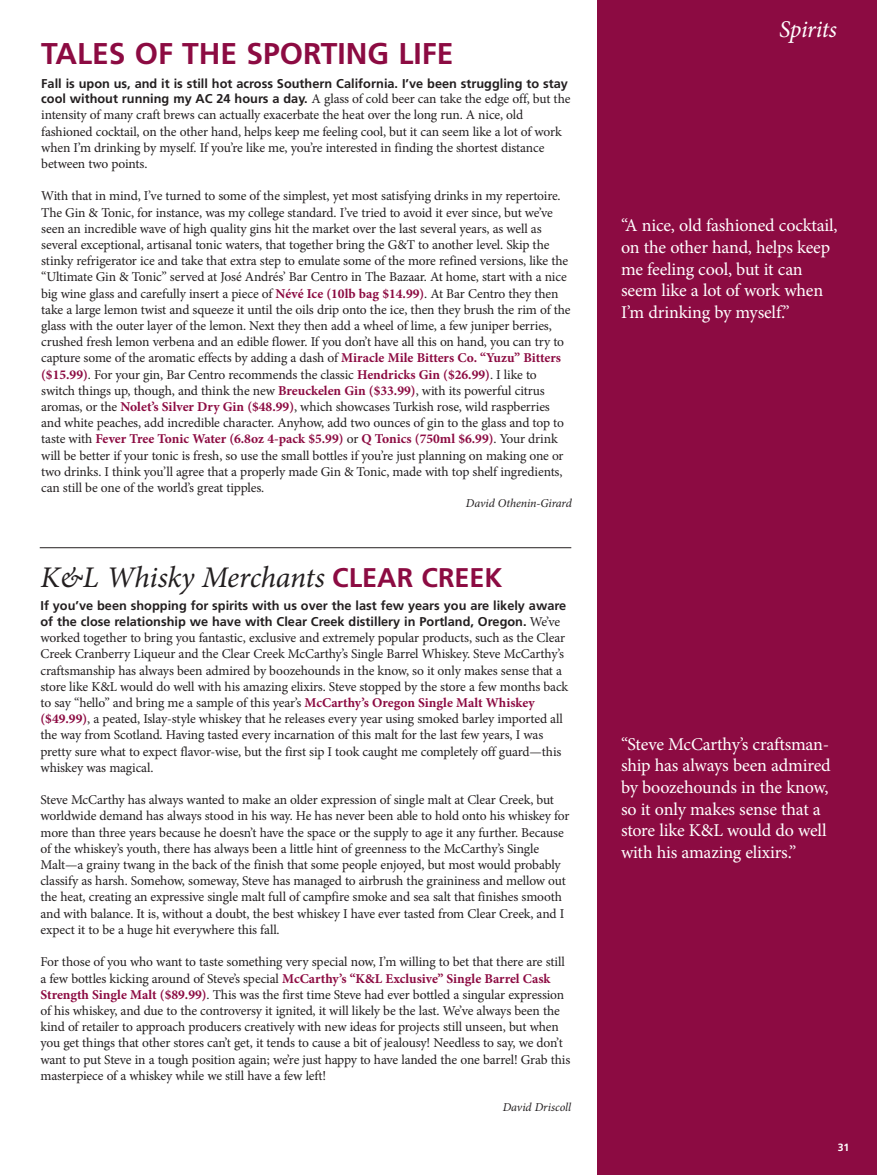
<style>
.page{position:relative;width:891px;height:1175px;background:#fff}
.page>*{position:absolute;margin:0;border:0;box-sizing:border-box;transform-origin:0 0}
.t1{font:italic 30px "Minion Pro";letter-spacing:-.015em;color:#231f20}
.t2{font:700 30px "Frutiger LT Std";color:#8c0b42}
.t3{font:italic 24px "Minion Pro";letter-spacing:-.02em;color:#fff}
.t4{font:18px/21.6px "Minion Pro";letter-spacing:-.01em;color:#fff}
.t5{font:13.5px/16.2px "Minion Pro";letter-spacing:-.015em;color:#231f20}
.t6{font:700 12.75px/15.6px "Frutiger LT Std";color:#231f20}
.t7{font:italic 12px "Minion Pro";letter-spacing:-.005em;color:#231f20}
.t8{font:700 10.5px "Frutiger LT Std";color:#fff}
.s1{font-family:"Frutiger LT Std";font-weight:700;font-size:12.75px}
.s2{font-weight:700;color:#8c0b42}
.s3{font-family:"Frutiger LT Std";font-weight:700;font-style:normal;font-size:27px;color:#8c0b42}
.s4{font-family:"Minion Pro";font-weight:400;font-size:13.5px}
</style>
<div class="page">
<div style="left:598px;top:0;width:279px;height:1174px;background:#8c0b42"></div>
<hr style="left:40px;top:547px;width:531px;height:1px;background:#231f20">
<h1 class="t2" style="left:41px;top:42px;width:414px">TALES OF THE SPORTING LIFE</h1>
<p class="t6" style="left:41px;top:76px;width:528px">Fall is upon us, and it is still hot across Southern California. I’ve been struggling to stay</p>
<p class="t5" style="left:41px;top:92px;width:531px"><span class="s1">cool without running my AC 24 hours a day.</span> A glass of cold beer can take the edge off, but the intensity of many craft brews can actually exacerbate the heat over the long run. A nice, old fashioned cocktail, on the other hand, helps keep me feeling cool, but it can seem like a lot of work when I’m drinking by myself. If you’re like me, you’re interested in finding the shortest distance between two points.</p>
<p class="t5" style="left:41px;top:189px;width:531px">With that in mind, I’ve turned to some of the simplest, yet most satisfying drinks in my repertoire.<br>The Gin &amp; Tonic, for instance, was my college standard. I’ve tried to avoid it ever since, but we’ve seen an incredible wave of high quality gins hit the market over the last several years, as well as several exceptional, artisanal tonic waters, that together bring the G&amp;T to another level. Skip the stinky refrigerator ice and take that extra step to emulate some of the more refined versions, like the “Ultimate Gin &amp; Tonic” served at José Andrés’ Bar Centro in The Bazaar. At home, start with a nice big wine glass and carefully insert a piece of <span class="s2">Névé Ice (10lb bag $14.99)</span>. At Bar Centro they then take a large lemon twist and squeeze it until the oils drip onto the ice, then they brush the rim of the glass with the outer layer of the lemon. Next they then add a wheel of lime, a few juniper berries, crushed fresh lemon verbena and an edible flower. If you don’t have all this on hand, you can try to capture some of the aromatic effects by adding a dash of <span class="s2">Miracle Mile Bitters Co. “Yuzu” Bitters ($15.99)</span>. For your gin, Bar Centro recommends the classic <span class="s2">Hendricks Gin ($26.99)</span>. I like to switch things up, though, and think the new <span class="s2">Breuckelen Gin ($33.99)</span>, with its powerful citrus aromas, or the <span class="s2">Nolet’s Silver Dry Gin ($48.99)</span>, which showcases Turkish rose, wild raspberries and white peaches, add incredible character. Anyhow, add two ounces of gin to the glass and top to taste with <span class="s2">Fever Tree Tonic Water (6.8oz 4-pack $5.99)</span> or <span class="s2">Q Tonics (750ml $6.99)</span>. Your drink will be better if your tonic is fresh, so use the small bottles if you’re just planning on making one or two drinks. I think you’ll agree that a properly made Gin &amp; Tonic, made with top shelf ingredients, can still be one of the world’s great tipples.</p>
<p class="t7" style="left:466px;top:498px;width:107px">David Othenin-Girard</p>
<h1 class="t1" style="left:40px;top:565px;width:464px">K&amp;L Whisky Merchants <span class="s3">CLEAR CREEK</span></h1>
<p class="t6" style="left:40px;top:599px;width:527px">If you’ve been shopping for spirits with us over the last few years you are likely aware of the close relationship we have with Clear Creek distillery in Portland, Oregon. <span class="s4">We’ve</span></p>
<p class="t5" style="left:41px;top:631px;width:529px">worked together to bring you fantastic, exclusive and extremely popular products, such as the Clear Creek Cranberry Liqueur and the Clear Creek McCarthy’s Single Barrel Whiskey. Steve McCarthy’s craftsmanship has always been admired by boozehounds in the know, so it only makes sense that a store like K&amp;L would do well with his amazing elixirs. Steve stopped by the store a few months back to say “hello” and bring me a sample of this year’s <span class="s2">McCarthy’s Oregon Single Malt Whiskey ($49.99)</span>, a peated, Islay-style whiskey that he releases every year using smoked barley imported all the way from Scotland. Having tasted every incarnation of this malt for the last few years, I was pretty sure what to expect flavor-wise, but the first sip I took caught me completely off guard—this whiskey was magical.</p>
<p class="t5" style="left:41px;top:793px;width:531px">Steve McCarthy has always wanted to make an older expression of single malt at Clear Creek, but worldwide demand has always stood in his way. He has never been able to hold onto his whiskey for more than three years because he doesn’t have the space or the supply to age it any further. Because of the whiskey’s youth, there has always been a little hint of greenness to the McCarthy’s Single Malt—a grainy twang in the back of the finish that some people enjoyed, but most would probably classify as harsh. Somehow, someway, Steve has managed to airbrush the graininess and mellow out the heat, creating an expressive single malt full of campfire smoke and sea salt that finishes smooth and with balance. It is, without a doubt, the best whiskey I have ever tasted from Clear Creek, and I expect it to be a huge hit everywhere this fall.</p>
<p class="t5" style="left:40px;top:955px;width:531px">For those of you who want to taste something very special now, I’m willing to bet that there are still a few bottles kicking around of Steve’s special <span class="s2">McCarthy’s “K&amp;L Exclusive” Single Barrel Cask Strength Single Malt ($89.99)</span>. This was the first time Steve had ever bottled a singular expression of his whiskey, and due to the controversy it ignited, it will likely be the last. We’ve always been the kind of retailer to approach producers creatively with new ideas for projects still unseen, but when you get things that other stores can’t get, it tends to cause a bit of jealousy! Needless to say, we don’t want to put Steve in a tough position again; we’re just happy to have landed the one barrel! Grab this masterpiece of a whiskey while we still have a few left!</p>
<p class="t7" style="left:503px;top:1102px;width:70px">David Driscoll</p>
<h2 class="t3" style="left:779px;top:20px;width:59px">Spirits</h2>
<h3 class="t4" style="left:621px;top:216px;width:218px">“A nice, old fashioned cocktail, on the other hand, helps keep me feeling cool, but it can seem like a lot of work when<br>I’m drinking by myself.”</h3>
<h3 class="t4" style="left:621px;top:735px;width:211px">“Steve McCarthy’s craftsman&shy;ship has always been admired by boozehounds in the know, so it only makes sense that a store like K&amp;L would do well with his amazing elixirs.”</h3>
<p class="t8" style="left:838px;top:1142px;width:13px">31</p>
</div>
